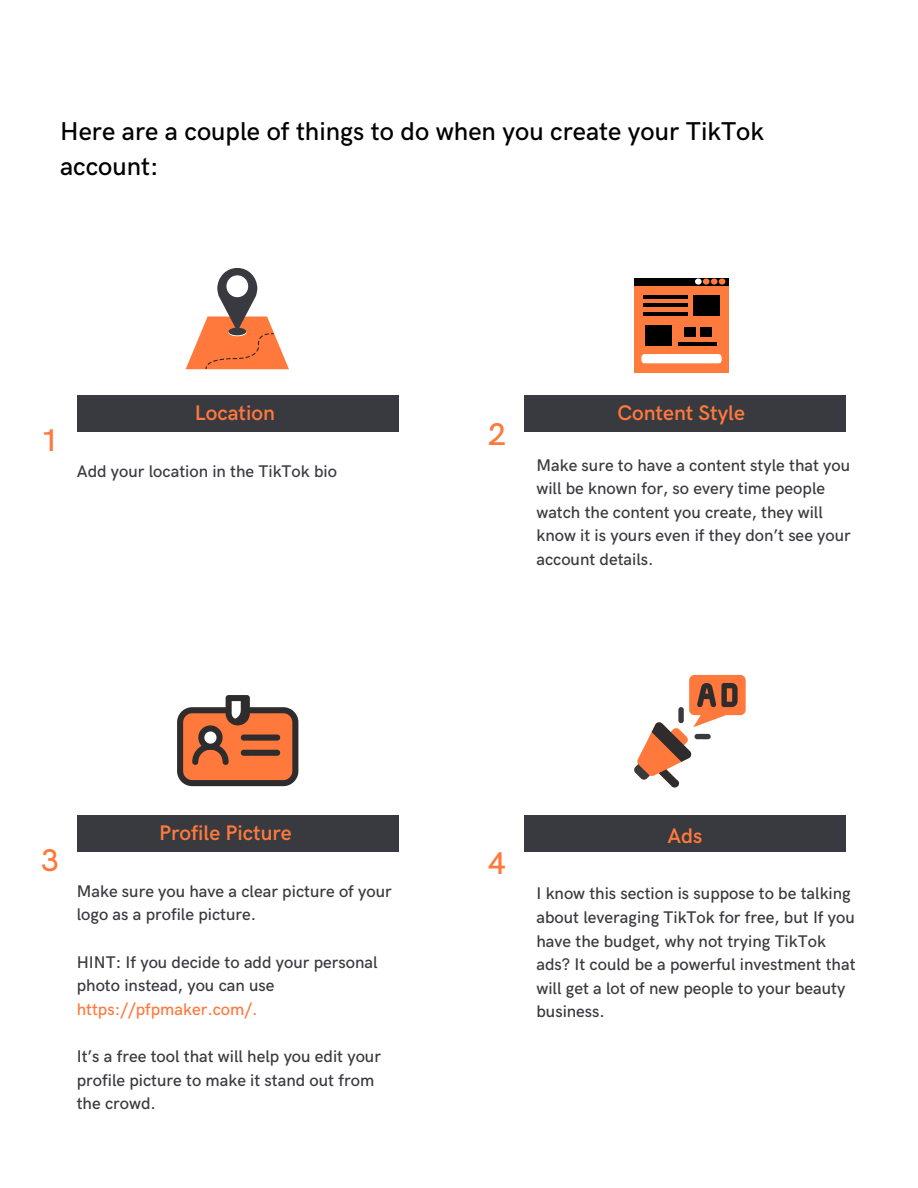
<style>
.page{position:relative;width:918px;height:1188px;background:#fff}
.page>*{position:absolute;margin:0;border:0;box-sizing:border-box;transform-origin:0 0}
.t1{font:500 31.5px "HK Grotesk";color:#ff793d}
.t2{font:500 25.8px/35.5px "HK Grotesk";color:#000}
.t3{font:600 21.15px "HK Grotesk";color:#ff793d}
.t4{font:500 16.95px/23.7px "HK Grotesk";color:#393a3f}
.t5{font:500 16.95px "HK Grotesk";color:#ff793d}
</style>
<div class="page">
<div style="left:77px;top:395px;width:321px;height:37px;background:#393a3f"></div>
<div style="left:524px;top:395px;width:321px;height:37px;background:#393a3f"></div>
<div style="left:77px;top:816px;width:321px;height:36px;background:#393a3f"></div>
<div style="left:524px;top:816px;width:321px;height:36px;background:#393a3f"></div>
<svg style="left:186px;top:268px;width:103px;height:101px"></svg>
<svg style="left:177px;top:695px;width:121px;height:91px;background:#bb7354"></svg>
<svg style="left:634px;top:675px;width:112px;height:112px"></svg>
<div style="left:634px;top:278px;width:95px;height:94px;background:#ff7a3d"></div>
<div style="left:634px;top:278px;width:95px;height:7px;background:#000"></div>
<div style="left:703px;top:278px;width:7px;height:7px;background:#ff7a3d;border-radius:50%"></div>
<svg style="left:695px;top:278px;width:7px;height:7px"></svg>
<div style="left:711px;top:278px;width:7px;height:7px;background:#ff7a3d;border-radius:50%"></div>
<div style="left:719px;top:278px;width:6px;height:7px;background:#ff7a3d;border-radius:50%"></div>
<svg style="left:641px;top:354px;width:81px;height:9px"></svg>
<hr style="left:643px;top:295px;width:44px;height:4px;background:#000">
<hr style="left:643px;top:304px;width:44px;height:3px;background:#000">
<hr style="left:643px;top:312px;width:44px;height:3px;background:#000">
<hr style="left:678px;top:342px;width:39px;height:3px;background:#000">
<div style="left:693px;top:295px;width:26px;height:20px;background:#000"></div>
<div style="left:646px;top:325px;width:26px;height:20px;background:#000"></div>
<div style="left:684px;top:327px;width:12px;height:10px;background:#000"></div>
<div style="left:700px;top:327px;width:12px;height:10px;background:#000"></div>
<h2 class="t2" style="left:60px;top:114px;width:705px">Here are a couple of things to do when you create your TikTok account:</h2>
<h1 class="t1" style="left:41px;top:423px;width:19px">1</h1>
<p class="t3" style="left:195px;top:401px;width:81px">Location</p>
<p class="t4" style="left:77px;top:460px;width:262px">Add your location in the TikTok bio</p>
<h1 class="t1" style="left:488px;top:417px;width:19px">2</h1>
<p class="t3" style="left:617px;top:401px;width:129px">Content Style</p>
<p class="t4" style="left:536px;top:454px;width:316px">Make sure to have a content style that you will be known for, so every time people watch the content you create, they will know it is yours even if they don’t see your account details.</p>
<h1 class="t1" style="left:41px;top:843px;width:19px">3</h1>
<p class="t3" style="left:159px;top:821px;width:134px">Profile Picture</p>
<p class="t4" style="left:77px;top:880px;width:317px">Make sure you have a clear picture of your logo as a profile picture.</p>
<p class="t4" style="left:77px;top:951px;width:302px">HINT: If you decide to add your personal photo instead, you can use</p>
<p class="t5" style="left:77px;top:1000px;width:182px">https://pfpmaker.com/.</p>
<p class="t4" style="left:77px;top:1045px;width:306px">It’s a free tool that will help you edit your profile picture to make it stand out from the crowd.</p>
<h1 class="t1" style="left:488px;top:845px;width:19px">4</h1>
<p class="t3" style="left:667px;top:824px;width:36px">Ads</p>
<p class="t4" style="left:536px;top:882px;width:321px">I know this section is suppose to be talking about leveraging TikTok for free, but If you have the budget, why not trying TikTok ads? It could be a powerful investment that will get a lot of new people to your beauty business.</p>
</div>
